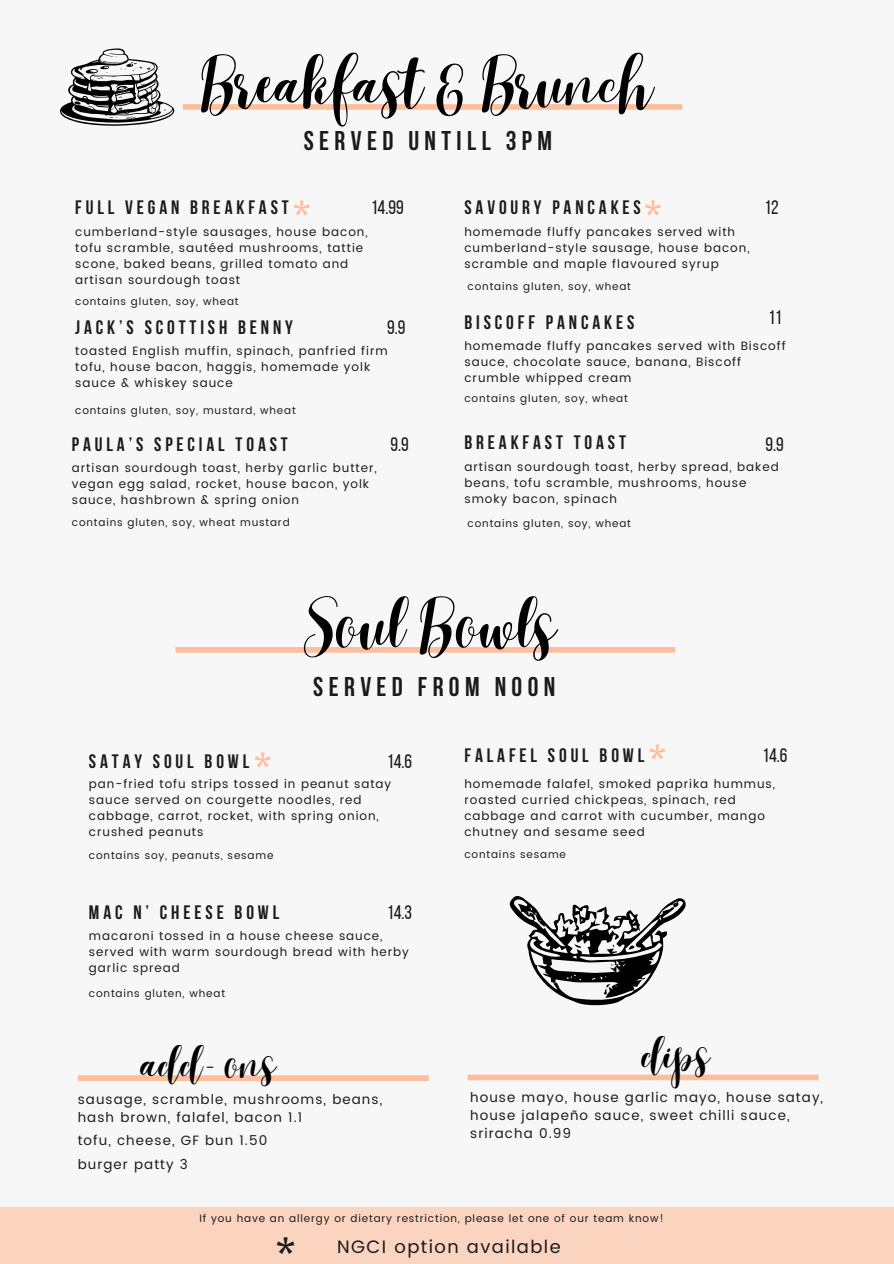
<style>
.page{position:relative;width:894px;height:1264px;background:#fff}
.page>*{position:absolute;margin:0;border:0;box-sizing:border-box;transform-origin:0 0}
.t1{font:300 54px "Best";color:#000}
.t2{font:700 45px "Bebas Neue";color:#1b1b1b}
.t3{font:700 40.5px "Bebas Neue";color:#ffbe9b}
.t4{font:300 34.5px "Best";color:#000}
.t5{font:700 27px "Bebas Neue";letter-spacing:.2em;color:#1b1b1b}
.t6{font:19.5px "Bebas Neue";color:#1b1b1b}
.t7{font:700 19.35px "Bebas Neue";letter-spacing:.2em;color:#1b1b1b}
.t8{font:18px "Poppins";letter-spacing:.08em;color:#1b1b1b}
.t9{font:13.5px/18px "Poppins";letter-spacing:.08em;color:#1b1b1b}
.t10{font:12px/16px "Poppins";letter-spacing:.08em;color:#1b1b1b}
.t11{font:10.5px "Poppins";letter-spacing:.08em;color:#1b1b1b}
</style>
<div class="page">
<div style="left:0;top:0;width:893px;height:1263px;background:#f7f7f8"></div>
<div style="left:0;top:1207px;width:893px;height:56px;background:#fbd4c0"></div>
<div style="left:175px;top:647px;width:500px;height:5px;background:#ffbe9b"></div>
<svg style="left:509px;top:895px;width:177px;height:110px"></svg>
<div style="left:183px;top:104px;width:499px;height:6px;background:#ffbe9b"></div>
<svg style="left:60px;top:48px;width:115px;height:78px"></svg>
<div style="left:78px;top:1075px;width:350px;height:5px;background:#ffbe9b"></div>
<div style="left:467px;top:1074px;width:351px;height:6px;background:#ffbe9b"></div>
<p class="t1" style="left:201px;top:52px;width:454px">Breakfast &amp; Brunch</p>
<p class="t5" style="left:303px;top:129px;width:250px">SERVED UNTILL 3PM</p>
<p class="t3" style="left:294px;top:199px;width:18px">*</p>
<p class="t7" style="left:75px;top:200px;width:215px">FULL VEGAN BREAKFAST</p>
<h5 class="t6" style="left:371px;top:200px;width:34px">14.99</h5>
<p class="t10" style="left:75px;top:223px;width:294px">cumberland-style sausages, house bacon, tofu scramble, sautéed mushrooms, tattie scone, baked beans, grilled tomato and artisan sourdough toast</p>
<p class="t11" style="left:75px;top:295px;width:165px">contains gluten, soy, wheat</p>
<h4 class="t7" style="left:75px;top:319px;width:219px">JACK’S SCOTTISH BENNY</h4>
<h5 class="t6" style="left:387px;top:319px;width:20px">9.9</h5>
<p class="t10" style="left:75px;top:343px;width:314px">toasted English muffin, spinach, panfried firm tofu, house bacon, haggis, homemade yolk sauce &amp; whiskey sauce</p>
<p class="t11" style="left:75px;top:404px;width:222px">contains gluten, soy, mustard, wheat</p>
<h3 class="t7" style="left:72px;top:436px;width:217px">PAULA’S SPECIAL TOAST</h3>
<h1 class="t6" style="left:390px;top:436px;width:20px">9.9</h1>
<p class="t10" style="left:72px;top:459px;width:306px">artisan sourdough toast, herby garlic butter,</p>
<h5 class="t10" style="left:72px;top:475px;width:298px">vegan egg salad, rocket, house bacon, yolk sauce, hashbrown &amp; spring onion</h5>
<h4 class="t11" style="left:72px;top:516px;width:219px">contains gluten, soy, wheat mustard</h4>
<p class="t7" style="left:464px;top:200px;width:178px">SAVOURY PANCAKES</p>
<p class="t6" style="left:764px;top:200px;width:16px">12</p>
<p class="t10" style="left:464px;top:223px;width:286px">homemade fluffy pancakes served with cumberland-style sausage, house bacon, scramble and maple flavoured syrup</p>
<h5 class="t11" style="left:467px;top:280px;width:165px">contains gluten, soy, wheat</h5>
<h4 class="t3" style="left:645px;top:199px;width:18px">*</h4>
<p class="t6" style="left:768px;top:309px;width:15px">11</p>
<p class="t7" style="left:464px;top:314px;width:171px">BISCOFF PANCAKES</p>
<h5 class="t10" style="left:464px;top:338px;width:323px">homemade fluffy pancakes served with Biscoff sauce, chocolate sauce, banana, Biscoff crumble whipped cream</h5>
<h4 class="t11" style="left:464px;top:392px;width:165px">contains gluten, soy, wheat</h4>
<p class="t7" style="left:464px;top:435px;width:163px">BREAKFAST TOAST</p>
<p class="t6" style="left:765px;top:436px;width:20px">9.9</p>
<p class="t10" style="left:464px;top:458px;width:316px">artisan sourdough toast, herby spread, baked beans, tofu scramble, mushrooms, house smoky bacon, spinach</p>
<h2 class="t11" style="left:467px;top:517px;width:165px">contains gluten, soy, wheat</h2>
<p class="t1" style="left:304px;top:594px;width:254px">Soul Bowls</p>
<h5 class="t5" style="left:313px;top:676px;width:243px">SERVED FROM NOON</h5>
<h5 class="t3" style="left:649px;top:742px;width:18px">*</h5>
<p class="t3" style="left:255px;top:750px;width:18px">*</p>
<h4 class="t7" style="left:464px;top:747px;width:181px">FALAFEL SOUL BOWL</h4>
<h5 class="t6" style="left:762px;top:747px;width:26px">14.6</h5>
<p class="t10" style="left:464px;top:775px;width:312px">homemade falafel, smoked paprika hummus, roasted curried chickpeas, spinach, red cabbage and carrot with cucumber, mango chutney and sesame seed</p>
<p class="t11" style="left:464px;top:848px;width:103px">contains sesame</p>
<h5 class="t7" style="left:89px;top:753px;width:162px">SATAY SOUL BOWL</h5>
<p class="t6" style="left:387px;top:753px;width:26px">14.6</p>
<h4 class="t10" style="left:89px;top:776px;width:304px">pan-fried tofu strips tossed in peanut satay sauce served on courgette noodles, red cabbage, carrot, rocket, with spring onion, crushed peanuts</h4>
<p class="t11" style="left:89px;top:849px;width:186px">contains soy, peanuts, sesame</p>
<p class="t7" style="left:89px;top:904px;width:192px">MAC N’ CHEESE BOWL</p>
<h4 class="t6" style="left:387px;top:904px;width:26px">14.3</h4>
<p class="t10" style="left:89px;top:927px;width:321px">macaroni tossed in a house cheese sauce, served with warm sourdough bread with herby garlic spread</p>
<p class="t11" style="left:89px;top:987px;width:137px">contains gluten, wheat</p>
<h2 class="t4" style="left:141px;top:1043px;width:136px">add- ons</h2>
<p class="t9" style="left:78px;top:1090px;width:306px">sausage, scramble, mushrooms, beans, hash brown, falafel, bacon 1.1</p>
<p class="t9" style="left:78px;top:1131px;width:191px">tofu, cheese, GF bun 1.50</p>
<p class="t9" style="left:78px;top:1154px;width:112px">burger patty 3</p>
<p class="t4" style="left:642px;top:1034px;width:70px">dips</p>
<p class="t9" style="left:470px;top:1088px;width:354px">house mayo, house garlic mayo, house satay, house jalapeño sauce, sweet chilli sauce, sriracha 0.99</p>
<p class="t11" style="left:199px;top:1211px;width:465px">If you have an allergy or dietary restriction, please let one of our team know!</p>
<h1 class="t8" style="left:337px;top:1236px;width:225px">NGCI option available</h1>
<h3 class="t2" style="left:277px;top:1235px;width:19px">*</h3>
</div>
